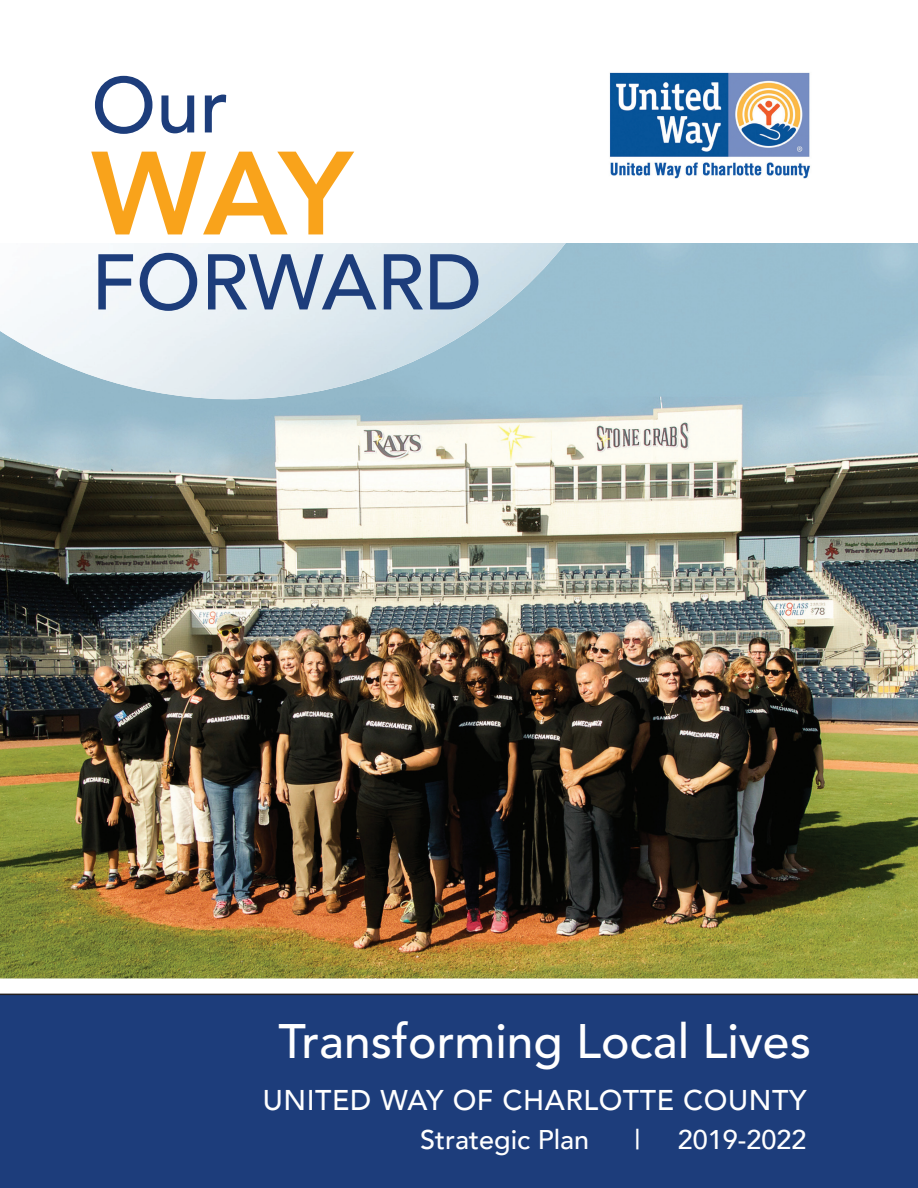
<style>
.page{position:relative;width:918px;height:1188px;background:#fff}
.page>*{position:absolute;margin:0;border:0;box-sizing:border-box;transform-origin:0 0}
.t1{font:800 117px "Avenir LT Std";color:#f9a31b}
.t2{font:500 78px "Avenir LT Std";color:#1d3d7b}
.t3{font:500 48px "Avenir LT Std";color:#fff}
.t4{font:500 28.5px "Avenir";letter-spacing:.02em;color:#fff}
.t5{font:500 27px "Avenir";color:#fff}
</style>
<div class="page">
<div style="left:0;top:994px;width:918px;height:194px;background:#1d3d7b"></div>
<img style="left:0;top:243px;width:918px;height:735px">
<img style="left:0;top:243px;width:566px;height:156px">
<img style="left:609px;top:72px;width:202px;height:107px">
<h2 class="t2" style="left:91px;top:60px;width:139px">Our</h2>
<h1 class="t1" style="left:91px;top:125px;width:263px">WAY</h1>
<h2 class="t2" style="left:91px;top:237px;width:392px">FORWARD</h2>
<h3 class="t3" style="left:278px;top:1013px;width:534px">Transforming Local Lives</h3>
<p class="t4" style="left:263px;top:1075px;width:545px">UNITED WAY OF CHARLOTTE COUNTY</p>
<p class="t5" style="left:420px;top:1116px;width:171px">Strategic Plan</p>
<p class="t5" style="left:634px;top:1116px;width:7px">|</p>
<p class="t5" style="left:678px;top:1116px;width:130px">2019-2022</p>
</div>
